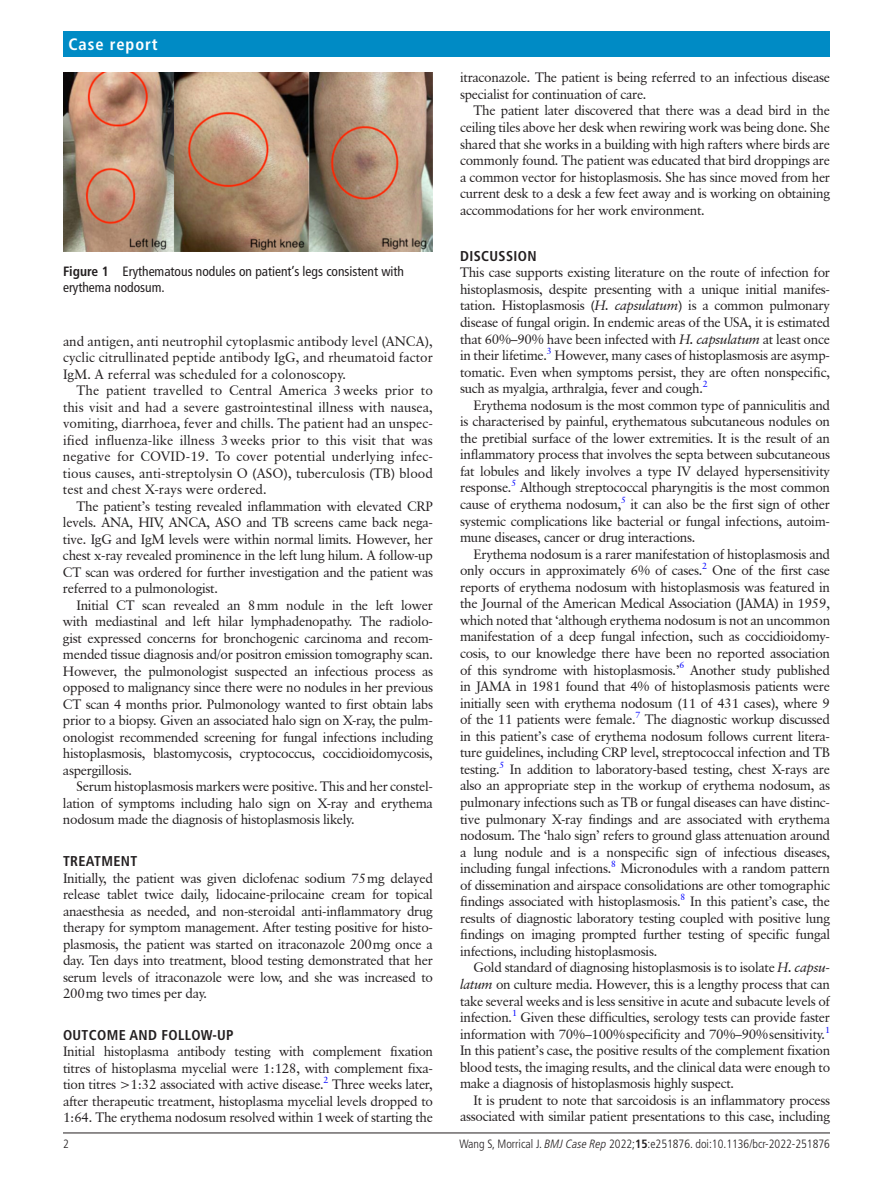
<style>
.page{position:relative;width:893px;height:1191px;background:#fff}
.page>*{position:absolute;margin:0;border:0;box-sizing:border-box;transform-origin:0 0}
.t1{font:700 condensed 16.5px "Frutiger LT Pro";letter-spacing:.055em;color:#fff}
.t2{font:700 condensed 14.25px "Frutiger LT Pro";letter-spacing:.025em;color:#231f20}
.t3{font:13.5px/16.5px "Classical Garamond BT";letter-spacing:-.02em;color:#231f20;text-align:justify}
.t4{font:condensed 13.5px/16.5px "Frutiger LT Pro";color:#231f20}
.t5{font:300 condensed 12px "Frutiger LT Pro";color:#231f20}
.t6{font:9px "Classical Garamond BT";color:#00f}
.s1{font-weight:700}
.s2{font-style:italic}
</style>
<div class="page">
<hr style="left:63px;top:1132px;width:767px;height:1px;background:#231f20">
<div style="left:63px;top:31px;width:767px;height:25px;background:#008bc5"></div>
<img style="left:63px;top:72px;width:370px;height:180px">
<p class="t1" style="left:69px;top:34px;width:91px">Case report</p>
<p class="t4" style="left:63px;top:263px;width:343px"><span class="s1">Figure 1</span> Erythematous nodules on patient’s legs consistent with erythema nodosum.</p>
<p class="t3" style="left:63px;top:333px;width:371px">and antigen, anti neutrophil cytoplasmic antibody level (ANCA), cyclic citrullinated peptide antibody IgG, and rheumatoid factor IgM. A referral was scheduled for a colonoscopy.</p>
<p class="t3" style="left:63px;top:382px;width:371px;text-indent:14px">The patient travelled to Central America 3weeks prior to this visit and had a severe gastrointestinal illness with nausea, vomiting, diarrhoea, fever and chills. The patient had an unspec&shy;ified influenza-like illness 3weeks prior to this visit that was negative for COVID-19. To cover potential underlying infec&shy;tious causes, anti-streptolysin O (ASO), tuberculosis (TB) blood test and chest X-rays were ordered.</p>
<p class="t3" style="left:63px;top:498px;width:372px;text-indent:14px">The patient’s testing revealed inflammation with elevated CRP levels. ANA, HIV, ANCA, ASO and TB screens came back nega&shy;tive. IgG and IgM levels were within normal limits. However, her chest x-ray revealed prominence in the left lung hilum. A follow-up CT scan was ordered for further investigation and the patient was referred to a pulmonologist.</p>
<p class="t3" style="left:63px;top:597px;width:372px;text-indent:14px">Initial CT scan revealed an 8mm nodule in the left lower with mediastinal and left hilar lymphadenopathy. The radiolo&shy;gist expressed concerns for bronchogenic carcinoma and recom&shy;mended tissue diagnosis and/or positron emission tomography scan.<br>However, the pulmonologist suspected an infectious process as opposed to malignancy since there were no nodules in her previous CT scan 4 months prior. Pulmonology wanted to first obtain labs prior to a biopsy. Given an associated halo sign on X-ray, the pulm&shy;onologist recommended screening for fungal infections including histoplasmosis, blastomycosis, cryptococcus, coccidioidomycosis, aspergillosis.</p>
<p class="t3" style="left:63px;top:778px;width:371px;text-indent:14px">Serum histoplasmosis markers were positive. This and her constel&shy;lation of symptoms including halo sign on X-ray and erythema nodosum made the diagnosis of histoplasmosis likely.</p>
<p class="t2" style="left:63px;top:852px;width:76px">TREATMENT</p>
<p class="t3" style="left:63px;top:869px;width:372px">Initially, the patient was given diclofenac sodium 75mg delayed release tablet twice daily, lidocaine-prilocaine cream for topical anaesthesia as needed, and non-steroidal anti-inflammatory drug therapy for symptom management. After testing positive for histo&shy;plasmosis, the patient was started on itraconazole 200mg once a day. Ten days into treatment, blood testing demonstrated that her serum levels of itraconazole were low, and she was increased to 200mg two times per day.</p>
<p class="t2" style="left:63px;top:1026px;width:172px">OUTCOME AND FOLLOW-UP</p>
<p class="t3" style="left:63px;top:1043px;width:372px">Initial histoplasma antibody testing with complement fixation titres of histoplasma mycelial were 1:128, with complement fixa&shy;tion titres &gt;1:32 associated with active disease.<sup>2</sup> Three weeks later, after therapeutic treatment, histoplasma mycelial levels dropped to 1:64. The erythema nodosum resolved within 1week of starting the</p>
<p class="t3" style="left:460px;top:69px;width:371px">itraconazole. The patient is being referred to an infectious disease specialist for continuation of care.</p>
<p class="t3" style="left:460px;top:102px;width:372px;text-indent:14px">The patient later discovered that there was a dead bird in the ceiling tiles above her desk when rewiring work was being done. She shared that she works in a building with high rafters where birds are commonly found. The patient was educated that bird droppings are a common vector for histoplasmosis. She has since moved from her current desk to a desk a few feet away and is working on obtaining accommodations for her work environment.</p>
<p class="t2" style="left:460px;top:247px;width:78px">DISCUSSION</p>
<p class="t3" style="left:460px;top:264px;width:372px">This case supports existing literature on the route of infection for histoplasmosis, despite presenting with a unique initial manifes&shy;tation. Histoplasmosis (<span class="s2">H. capsulatum</span>) is a common pulmonary disease of fungal origin. In endemic areas of the USA, it is estimated that 60%–90% have been infected with <span class="s2">H. capsulatum</span> at least once in their lifetime.<sup>3</sup> However, many cases of histoplasmosis are asymp&shy;tomatic. Even when symptoms persist, they are often nonspecific, such as myalgia, arthralgia, fever and cough.</p>
<p class="t6" style="left:703px;top:378px;width:6px">2</p>
<p class="t3" style="left:460px;top:396px;width:372px;text-indent:14px">Erythema nodosum is the most common type of panniculitis and is characterised by painful, erythematous subcutaneous nodules on the pretibial surface of the lower extremities. It is the result of an inflammatory process that involves the septa between subcutaneous fat lobules and likely involves a type IV delayed hypersensitivity response.</p>
<p class="t6" style="left:511px;top:478px;width:6px">5</p>
<p class="t3" style="left:460px;top:479px;width:372px;text-indent:60px">Although streptococcal pharyngitis is the most common cause of erythema nodosum,</p>
<p class="t6" style="left:621px;top:494px;width:6px">5</p>
<p class="t3" style="left:460px;top:496px;width:372px;text-indent:170px">it can also be the first sign of other systemic complications like bacterial or fungal infections, autoim&shy;mune diseases, cancer or drug interactions.</p>
<p class="t3" style="left:460px;top:545px;width:372px;text-indent:14px">Erythema nodosum is a rarer manifestation of histoplasmosis and only occurs in approximately 6% of cases.<sup>2</sup> One of the first case reports of erythema nodosum with histoplasmosis was featured in the Journal of the American Medical Association (JAMA) in 1959, which noted that ‘although erythema nodosum is not an uncommon manifestation of a deep fungal infection, such as coccidioidomy&shy;cosis, to our knowledge there have been no reported association of this syndrome with histoplasmosis.’<sup>6</sup> Another study published in JAMA in 1981 found that 4% of histoplasmosis patients were initially seen with erythema nodosum (11 of 431 cases), where 9 of the 11 patients were female.<sup>7</sup> The diagnostic workup discussed in this patient’s case of erythema nodosum follows current litera&shy;ture guidelines, including CRP level, streptococcal infection and TB testing.<sup>5</sup> In addition to laboratory-based testing, chest X-rays are also an appropriate step in the workup of erythema nodosum, as pulmonary infections such as TB or fungal diseases can have distinc&shy;tive pulmonary X-ray findings and are associated with erythema nodosum. The ‘halo sign’ refers to ground glass attenuation around a lung nodule and is a nonspecific sign of infectious diseases, including fungal infections.<sup>8</sup> Micronodules with a random pattern of dissemination and airspace consolidations are other tomographic findings associated with histoplasmosis.<sup>8</sup> In this patient’s case, the results of diagnostic laboratory testing coupled with positive lung findings on imaging prompted further testing of specific fungal infections, including histoplasmosis.</p>
<p class="t3" style="left:460px;top:959px;width:371px;text-indent:14px">Gold standard of diagnosing histoplasmosis is to isolate <span class="s2">H. capsu&shy;latum</span> on culture media. However, this is a lengthy process that can take several weeks and is less sensitive in acute and subacute levels of infection.</p>
<p class="t6" style="left:512px;top:1007px;width:6px">1</p>
<p class="t3" style="left:460px;top:1009px;width:372px;text-indent:61px">Given these difficulties, serology tests can provide faster information with 70%–100%specificity and 70%–90%sensitivity.</p>
<p class="t6" style="left:825px;top:1024px;width:6px">1</p>
<p class="t3" style="left:460px;top:1042px;width:372px">In this patient’s case, the positive results of the complement fixation blood tests, the imaging results, and the clinical data were enough to make a diagnosis of histoplasmosis highly suspect.</p>
<p class="t3" style="left:460px;top:1091px;width:372px;text-align:right">It is prudent to note that sarcoidosis is an inflammatory process associated with similar patient presentations to this case, including</p>
<p class="t5" style="left:63px;top:1136px;width:7px">2</p>
<p class="t5" style="left:459px;top:1136px;width:372px">Wang S, Morrical J. <span class="s2">BMJ Case Rep</span> 2022;<span class="s1">15</span>:e251876. doi:10.1136/bcr-2022-251876</p>
</div>
